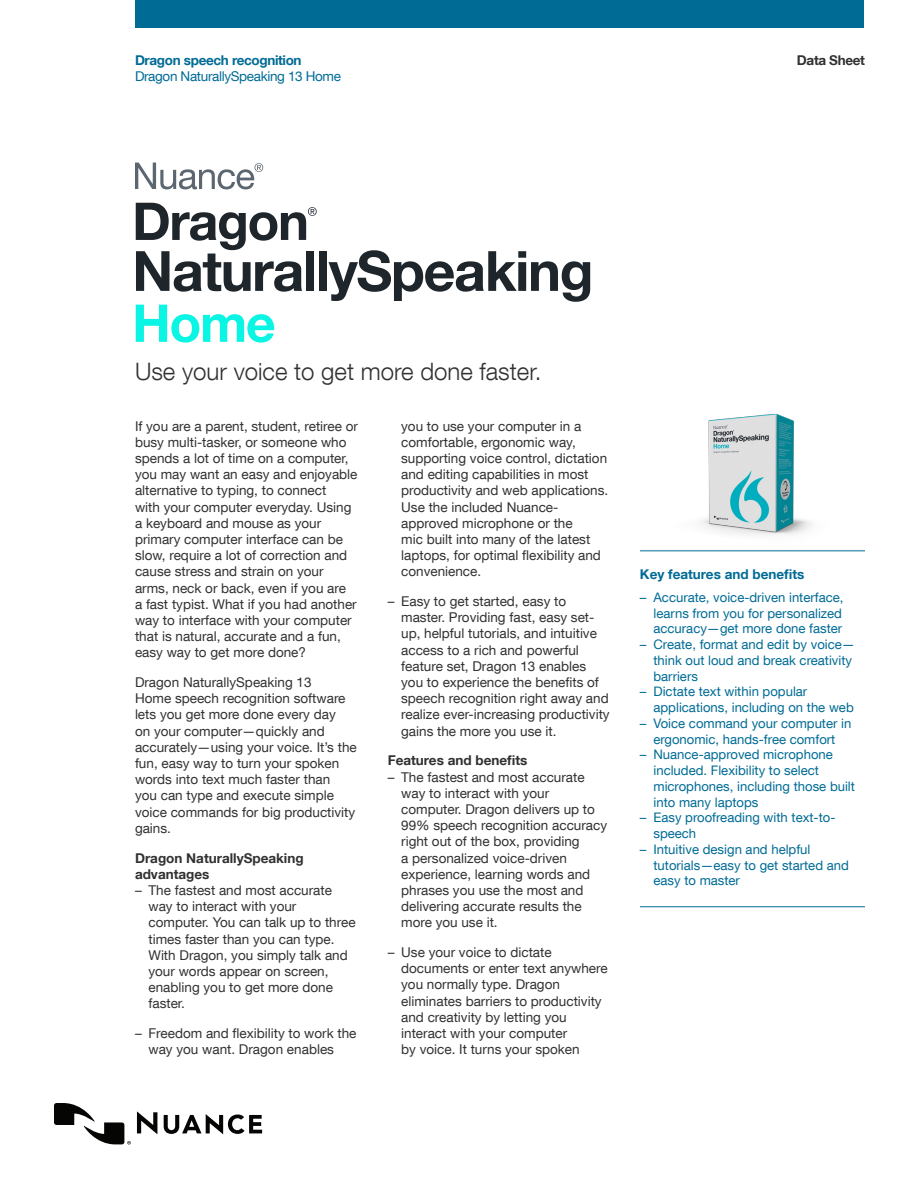
<style>
.page{position:relative;width:918px;height:1188px;background:#fff}
.page>*{position:absolute;margin:0;border:0;box-sizing:border-box;transform-origin:0 0}
.t1{font:300 24px "Helvetica Neue LT Com";color:#323132}
.t2{font:13.5px/16.2px "Helvetica Neue LT Com";color:#323132}
.t3{font:700 13.5px/16.2px "Helvetica Neue LT Com";color:#323132}
.t4{font:13.5px "Helvetica Neue LT Com";letter-spacing:-.025em;color:#006b95}
.t5{font:700 13.5px "Helvetica Neue LT Com";letter-spacing:-.025em;color:#006b95}
.t6{font:700 13.5px "Helvetica Neue LT Com";color:#006b95}
.t7{font:700 13.5px "Helvetica Neue LT Com";letter-spacing:-.025em;color:#323132}
.t8{font:13.2px/15.8px "Helvetica Neue LT Com";color:#006b95}
</style>
<div class="page">
<div style="left:135px;top:0;width:729px;height:28px;background:#006b95"></div>
<svg style="left:137px;top:1111px;width:20px;height:23px"></svg>
<svg style="left:164px;top:1114px;width:98px;height:20px"></svg>
<svg style="left:54px;top:1103px;width:77px;height:41px"></svg>
<hr style="left:640px;top:550px;width:225px;height:1px;background:#006b95">
<hr style="left:640px;top:906px;width:225px;height:1px;background:#006b95">
<img style="left:669px;top:413px;width:165px;height:139px">
<svg style="left:135px;top:163px;width:128px;height:26px"></svg>
<svg style="left:136px;top:203px;width:181px;height:89px"></svg>
<div style="left:306px;top:251px;width:8px;height:40px;background:#1e252b"></div>
<div style="left:319px;top:251px;width:8px;height:40px;background:#1e252b"></div>
<svg style="left:329px;top:250px;width:261px;height:52px"></svg>
<svg style="left:136px;top:305px;width:138px;height:38px"></svg>
<p class="t5" style="left:135px;top:52px;width:168px">Dragon speech recognition</p>
<p class="t4" style="left:135px;top:68px;width:208px">Dragon NaturallySpeaking 13 Home</p>
<p class="t7" style="left:797px;top:52px;width:69px">Data Sheet</p>
<h1 class="t1" style="left:135px;top:357px;width:408px">Use your voice to get more done faster.</h1>
<p class="t2" style="left:135px;top:417px;width:225px">If you are a parent, student, retiree or busy multi-tasker, or someone who spends a lot of time on a computer, you may want an easy and enjoyable alternative to typing, to connect<br>with your computer everyday. Using a keyboard and mouse as your primary computer interface can be slow, require a lot of correction and cause stress and strain on your arms, neck or back, even if you are<br>a fast typist. What if you had another way to interface with your computer that is natural, accurate and a fun, easy way to get more done?</p>
<p class="t2" style="left:135px;top:674px;width:223px">Dragon NaturallySpeaking 13<br>Home speech recognition software lets you get more done every day<br>on your computer—quickly and accurately—using your voice. It’s the fun, easy way to turn your spoken words into text much faster than<br>you can type and execute simple voice commands for big productivity gains.</p>
<p class="t3" style="left:135px;top:849px;width:170px">Dragon NaturallySpeaking advantages</p>
<p class="t2" style="left:148px;top:882px;width:209px;text-indent:-14px">– The fastest and most accurate way to interact with your computer. You can talk up to three times faster than you can type.<br>With Dragon, you simply talk and your words appear on screen, enabling you to get more done faster.</p>
<p class="t2" style="left:148px;top:1025px;width:210px;text-indent:-14px">– Freedom and flexibility to work the way you want. Dragon enables</p>
<p class="t2" style="left:401px;top:417px;width:209px">you to use your computer in a comfortable, ergonomic way, supporting voice control, dictation and editing capabilities in most productivity and web applications.<br>Use the included Nuance&shy;approved microphone or the<br>mic built into many of the latest laptops, for optimal flexibility and convenience.</p>
<p class="t2" style="left:401px;top:593px;width:210px;text-indent:-14px">– Easy to get started, easy to master. Providing fast, easy set&shy;up, helpful tutorials, and intuitive access to a rich and powerful feature set, Dragon 13 enables you to experience the benefits of speech recognition right away and realize ever-increasing productivity gains the more you use it.</p>
<p class="t3" style="left:388px;top:752px;width:141px">Features and benefits</p>
<p class="t2" style="left:401px;top:768px;width:208px;text-indent:-14px">– The fastest and most accurate way to interact with your computer. Dragon delivers up to<br>99% speech recognition accuracy right out of the box, providing<br>a personalized voice-driven experience, learning words and phrases you use the most and delivering accurate results the more you use it.</p>
<p class="t2" style="left:401px;top:944px;width:208px;text-indent:-14px">– Use your voice to dictate documents or enter text anywhere you normally type. Dragon eliminates barriers to productivity and creativity by letting you interact with your computer<br>by voice. It turns your spoken</p>
<p class="t6" style="left:640px;top:566px;width:166px">Key features and benefits</p>
<p class="t8" style="left:653px;top:589px;width:192px;text-align:justify;text-indent:-14px">– Accurate, voice-driven interface, learns from you for personalized accuracy—get more done faster</p>
<p class="t8" style="left:653px;top:636px;width:203px;text-indent:-14px">– Create, format and edit by voice— think out loud and break creativity barriers</p>
<p class="t8" style="left:653px;top:684px;width:202px;text-indent:-14px">– Dictate text within popular applications, including on the web</p>
<p class="t8" style="left:640px;top:715px;width:213px;text-align:center">– Voice command your computer in ergonomic, hands-free comfort</p>
<p class="t8" style="left:653px;top:747px;width:203px;text-indent:-14px">– Nuance-approved microphone included. Flexibility to select microphones, including those built into many laptops</p>
<p class="t8" style="left:653px;top:810px;width:184px;text-indent:-14px">– Easy proofreading with text-to&shy;speech</p>
<p class="t8" style="left:653px;top:841px;width:197px;text-indent:-14px">– Intuitive design and helpful tutorials—easy to get started and easy to master</p>
</div>
